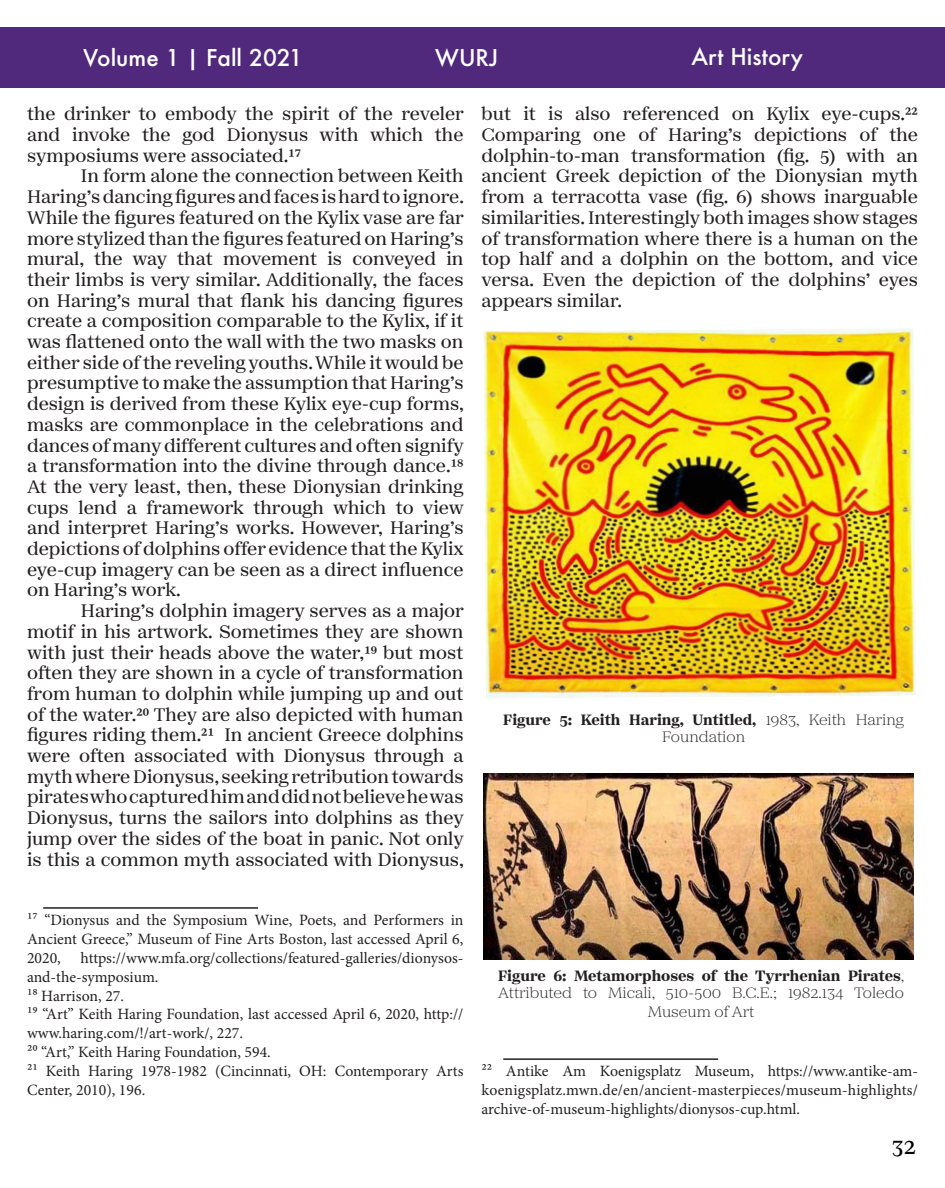
<style>
.page{position:relative;width:945px;height:1188px;background:#fff}
.page>*{position:absolute;margin:0;border:0;box-sizing:border-box;transform-origin:0 0}
.t1{font:500 22.5px "Futura";color:#fff}
.t2{font:21px "Eph Serif";color:#000}
.t3{font:17.25px/20.7px "Eph Serif";color:#231f20;text-align:justify}
.t4{font:15.75px/18.9px "Minion Pro";color:#231f20}
.t5{font:300 14.25px/17.1px "Eph Serif";color:#231f20}
.t6{font:700 14.25px/17.1px "Eph Serif";color:#231f20;text-align:center}
.s1{font-weight:300}
.s2{font-weight:700}
</style>
<div class="page">
<img style="left:484px;top:328px;width:432px;height:370px">
<img style="left:484px;top:773px;width:429px;height:186px">
<hr style="left:43px;top:907px;width:215px;height:2px;background:#231f20">
<hr style="left:503px;top:1058px;width:215px;height:2px;background:#231f20">
<div style="left:0;top:27px;width:945px;height:61px;background:#50297c"></div>
<p class="t1" style="left:83px;top:42px;width:221px">Volume 1 | Fall 2021</p>
<p class="t1" style="left:435px;top:42px;width:65px">WURJ</p>
<p class="t1" style="left:692px;top:42px;width:113px">Art History</p>
<p class="t3" style="left:27px;top:104px;width:438px">the drinker to embody the spirit of the reveler and invoke the god Dionysus with which the symposiums were associated.17</p>
<p class="t3" style="left:27px;top:166px;width:439px;text-indent:54px">In form alone the connection between Keith Haring’s dancing figures and faces is hard to ignore.<br>While the figures featured on the Kylix vase are far more stylized than the figures featured on Haring’s mural, the way that movement is conveyed in their limbs is very similar. Additionally, the faces on Haring’s mural that flank his dancing figures create a composition comparable to the Kylix, if it was flattened onto the wall with the two masks on either side of the reveling youths. While it would be presumptive to make the assumption that Haring’s design is derived from these Kylix eye-cup forms, masks are commonplace in the celebrations and dances of many different cultures and often signify a transformation into the divine through dance.18<br>At the very least, then, these Dionysian drinking cups lend a framework through which to view and interpret Haring’s works. However, Haring’s depictions of dolphins offer evidence that the Kylix eye-cup imagery can be seen as a direct influence on Haring’s work.</p>
<p class="t3" style="left:27px;top:600px;width:439px;text-indent:54px">Haring’s dolphin imagery serves as a major motif in his artwork. Sometimes they are shown with just their heads above the water,19 but most often they are shown in a cycle of transformation from human to dolphin while jumping up and out of the water.20 They are also depicted with human figures riding them.21 In ancient Greece dolphins were often associated with Dionysus through a myth where Dionysus, seeking retribution towards pirates who captured him and did not believe he was Dionysus, turns the sailors into dolphins as they jump over the sides of the boat in panic. Not only is this a common myth associated with Dionysus,</p>
<p class="t3" style="left:482px;top:104px;width:438px">but it is also referenced on Kylix eye-cups.22<br>Comparing one of Haring’s depictions of the dolphin-to-man transformation (fig. 5) with an ancient Greek depiction of the Dionysian myth from a terracotta vase (fig. 6) shows inarguable similarities. Interestingly both images show stages of transformation where there is a human on the top half and a dolphin on the bottom, and vice versa. Even the depiction of the dolphins’ eyes appears similar.</p>
<p class="t6" style="left:503px;top:710px;width:402px">Figure 5: Keith Haring, Untitled, <span class="s1">1983, Keith Haring<br>Foundation</span></p>
<p class="t4" style="left:27px;top:911px;width:438px;text-align:justify">1⁷ “Dionysus and the Symposium Wine, Poets, and Performers in Ancient Greece,” Museum of Fine Arts Boston, last accessed April 6, 2020,</p>
<p class="t4" style="left:27px;top:948px;width:438px;text-indent:54px">https://www.mfa.org/collections/featured-galleries/dionysos&shy;and-the-symposium.</p>
<p class="t4" style="left:27px;top:986px;width:99px">1⁸ Harrison, 27.</p>
<p class="t4" style="left:27px;top:1005px;width:438px">1⁹ “Art” Keith Haring Foundation, last accessed April 6, 2020, http:// www.haring.com/!/art-work/, 227.</p>
<p class="t4" style="left:27px;top:1043px;width:245px">2⁰ “Art,” Keith Haring Foundation, 594.</p>
<p class="t4" style="left:27px;top:1062px;width:438px">21 Keith Haring 1978-1982 (Cincinnati, OH: Contemporary Arts<br>Center, 2010), 196.</p>
<p class="t5" style="left:498px;top:966px;width:408px"><span class="s2">Figure 6: Metamorphoses of the Tyrrhenian Pirates</span>,<br>Attributed to Micali, 510-500 B.C.E.; 1982.134 Toledo</p>
<p class="t5" style="left:648px;top:1002px;width:108px">Museum of Art</p>
<p class="t4" style="left:482px;top:1062px;width:438px;text-align:justify">22 Antike Am Koenigsplatz Museum, https://www.antike-am&shy;koenigsplatz.mwn.de/en/ancient-masterpieces/museum-highlights/ archive-of-museum-highlights/dionysos-cup.html.</p>
<p class="t2" style="left:892px;top:1133px;width:26px">32</p>
</div>
